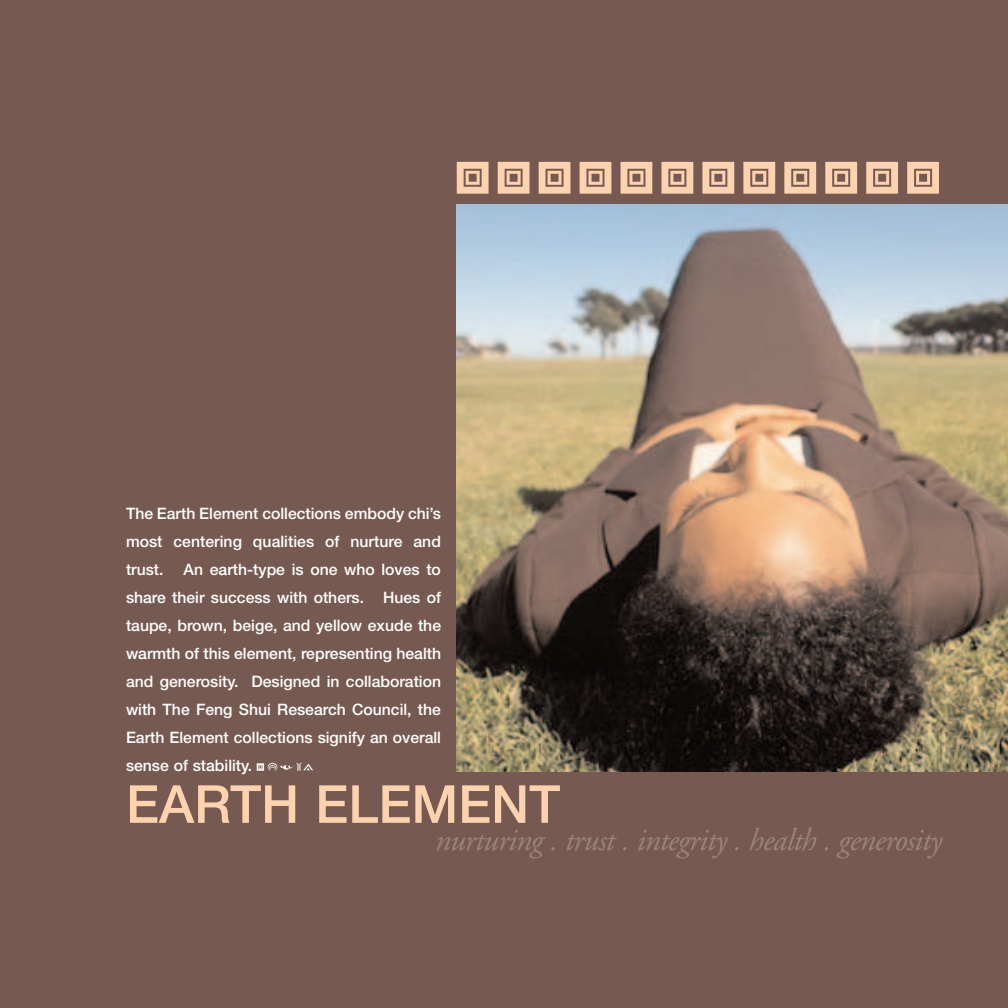
<style>
.page{position:relative;width:1008px;height:1008px;background:#765a51}
.page>*{position:absolute;margin:0;border:0;box-sizing:border-box;transform-origin:0 0}
.t1{font:500 52.5px "Helvetica Neue";color:#fcd2af}
.t2{font:italic 31.5px "Adobe Garamond";letter-spacing:-.025em;color:#9a837b}
.t3{font:500 15.75px/28px "Helvetica Neue";color:#fff;text-align:justify}
</style>
<div class="page">
<img style="left:457px;top:205px;width:551px;height:567px">
<svg style="left:457px;top:162px;width:32px;height:32px"></svg>
<svg style="left:498px;top:162px;width:32px;height:32px"></svg>
<svg style="left:539px;top:162px;width:31px;height:32px"></svg>
<svg style="left:580px;top:162px;width:31px;height:32px"></svg>
<svg style="left:621px;top:162px;width:31px;height:32px"></svg>
<svg style="left:662px;top:162px;width:31px;height:32px"></svg>
<svg style="left:702px;top:162px;width:32px;height:32px"></svg>
<svg style="left:743px;top:162px;width:32px;height:32px"></svg>
<svg style="left:784px;top:162px;width:32px;height:32px"></svg>
<svg style="left:825px;top:162px;width:32px;height:32px"></svg>
<svg style="left:866px;top:162px;width:32px;height:32px"></svg>
<svg style="left:907px;top:162px;width:32px;height:32px"></svg>
<svg style="left:257px;top:763px;width:56px;height:8px"></svg>
<p class="t3" style="left:126px;top:501px;width:317px">The Earth Element collections embody chi’s most centering qualities of nurture and trust.</p>
<p class="t3" style="left:126px;top:557px;width:317px;text-indent:58px">An earth-type is one who loves to share their success with others. Hues of taupe, brown, beige, and yellow exude the warmth of this element, representing health and generosity. Designed in collaboration with The Feng Shui Research Council, the Earth Element collections signify an overall sense of stability.</p>
<h1 class="t1" style="left:126px;top:785px;width:436px">EARTH ELEMENT</h1>
<h2 class="t2" style="left:435px;top:828px;width:508px">nurturing . trust . integrity . health . generosity</h2>
</div>
